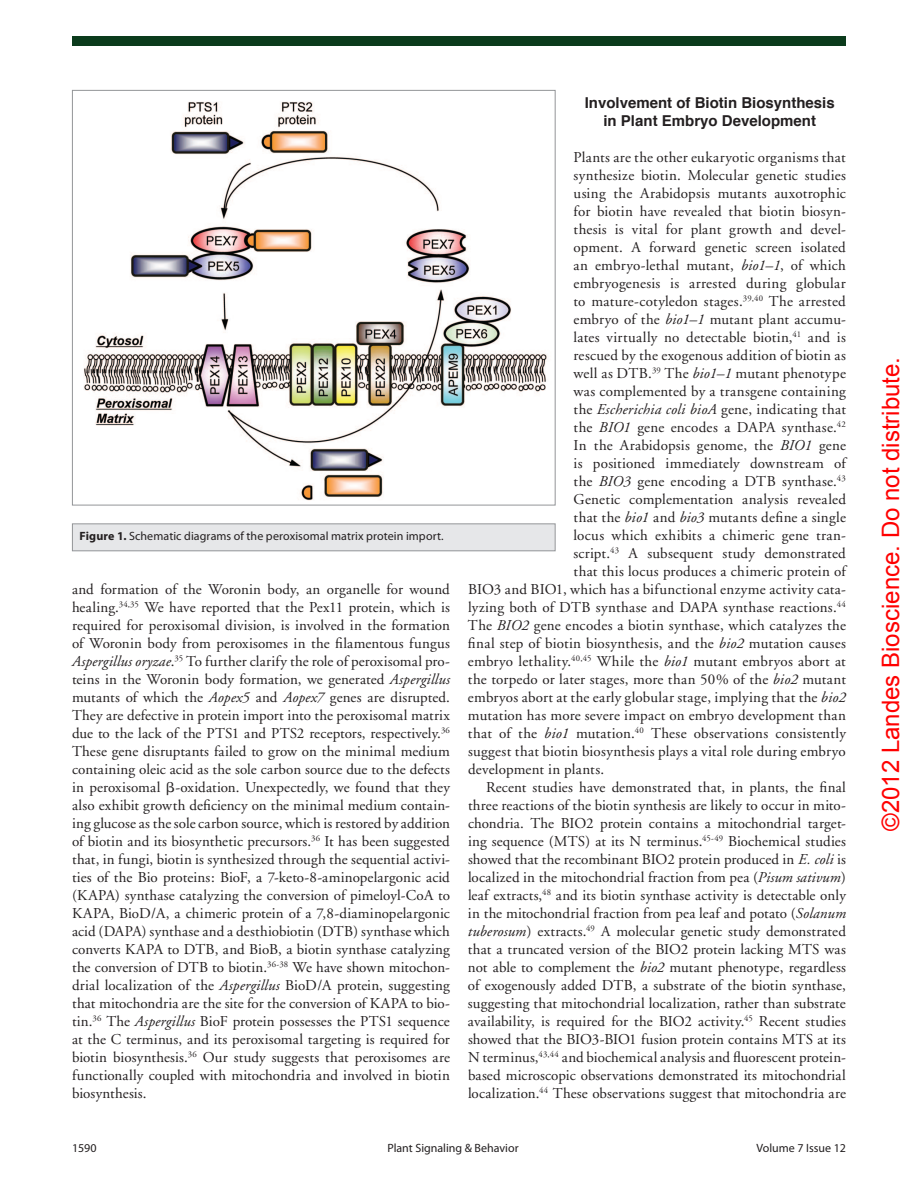
<style>
.page{position:relative;width:918px;height:1188px;background:#fff}
.page>*{position:absolute;margin:0;border:0;box-sizing:border-box;transform-origin:0 0}
.t1{font:24px "Arial";color:#f00}
.t2{font:15px/18px "Adobe Garamond";letter-spacing:.01em;color:#231f20;text-align:justify}
.t3{font:700 15px/18px "Helvetica";color:#231f20;text-align:center}
.t4{font:12px "Myriad Pro";letter-spacing:.005em;color:#231f20}
.s1{font-weight:700}
.s2{font-style:italic}
.s3{font-family:"Universal Std Greekw Math Pi"}
</style>
<div class="page">
<div style="left:72px;top:36px;width:774px;height:10px;background:#0b3b1c"></div>
<img style="left:84px;top:101px;width:463px;height:400px">
<div style="left:72px;top:524px;width:483px;height:27px;background:#e6e7e9"></div>
<div style="left:72px;top:523px;width:484px;height:28px;border:1px solid #939598"></div>
<p class="t4" style="left:80px;top:529px;width:366px"><span class="s1">Figure 1.</span> Schematic diagrams of the peroxisomal matrix protein import.</p>
<p class="t2" style="left:72px;top:581px;width:379px">and formation of the Woronin body, an organelle for wound healing.<sup>34,35</sup> We have reported that the Pex11 protein, which is required for peroxisomal division, is involved in the formation of Woronin body from peroxisomes in the filamentous fungus <span class="s2">Aspergillus oryzae</span>.<sup>35</sup> To further clarify the role of peroxisomal pro&shy;teins in the Woronin body formation, we generated <span class="s2">Aspergillus </span>mutants of which the <span class="s2">Aopex5</span> and <span class="s2">Aopex7</span> genes are disrupted.<br>They are defective in protein import into the peroxisomal matrix due to the lack of the PTS1 and PTS2 receptors, respectively.<sup>36<br></sup>These gene disruptants failed to grow on the minimal medium containing oleic acid as the sole carbon source due to the defects in peroxisomal <span class="s3">β</span>-oxidation. Unexpectedly, we found that they also exhibit growth deficiency on the minimal medium contain&shy;ing glucose as the sole carbon source, which is restored by addition of biotin and its biosynthetic precursors.<sup>36</sup> It has been suggested that, in fungi, biotin is synthesized through the sequential activi&shy;ties of the Bio proteins: BioF, a 7-keto-8-aminopelargonic acid (KAPA) synthase catalyzing the conversion of pimeloyl-CoA to KAPA, BioD/A, a chimeric protein of a 7,8-diaminopelargonic acid (DAPA) synthase and a desthiobiotin (DTB) synthase which converts KAPA to DTB, and BioB, a biotin synthase catalyzing the conversion of DTB to biotin.<sup>36-38</sup> We have shown mitochon&shy;drial localization of the <span class="s2">Aspergillus</span> BioD/A protein, suggesting that mitochondria are the site for the conversion of KAPA to bio&shy;tin.<sup>36</sup> The <span class="s2">Aspergillus</span> BioF protein possesses the PTS1 sequence at the C terminus, and its peroxisomal targeting is required for biotin biosynthesis.<sup>36</sup> Our study suggests that peroxisomes are functionally coupled with mitochondria and involved in biotin biosynthesis.</p>
<p class="t3" style="left:585px;top:95px;width:252px">Involvement of Biotin Biosynthesis in Plant Embryo Development</p>
<p class="t2" style="left:574px;top:149px;width:274px">Plants are the other eukaryotic organisms that</p>
<p class="t2" style="left:574px;top:167px;width:274px">synthesize biotin. Molecular genetic studies</p>
<p class="t2" style="left:574px;top:185px;width:274px">using the Arabidopsis mutants auxotrophic</p>
<p class="t2" style="left:574px;top:203px;width:274px">for biotin have revealed that biotin biosyn-</p>
<p class="t2" style="left:574px;top:221px;width:274px">thesis is vital for plant growth and devel-</p>
<p class="t2" style="left:574px;top:239px;width:274px">opment. A forward genetic screen isolated</p>
<p class="t2" style="left:574px;top:257px;width:274px">an embryo-lethal mutant, <span class="s2">bio1–1</span>, of which</p>
<p class="t2" style="left:574px;top:275px;width:274px">embryogenesis is arrested during globular</p>
<p class="t2" style="left:574px;top:293px;width:274px">to mature-cotyledon stages.<sup>39,40</sup> The arrested</p>
<p class="t2" style="left:574px;top:311px;width:274px">embryo of the <span class="s2">bio1–1</span> mutant plant accumu-</p>
<p class="t2" style="left:574px;top:329px;width:274px">lates virtually no detectable biotin,<sup>41</sup> and is</p>
<p class="t2" style="left:574px;top:347px;width:274px">rescued by the exogenous addition of biotin as</p>
<p class="t2" style="left:574px;top:365px;width:274px">well as DTB.<sup>39</sup> The <span class="s2">bio1–1</span> mutant phenotype</p>
<p class="t2" style="left:574px;top:383px;width:274px">was complemented by a transgene containing</p>
<p class="t2" style="left:574px;top:401px;width:274px">the <span class="s2">Escherichia coli bioA</span> gene, indicating that</p>
<p class="t2" style="left:574px;top:419px;width:274px">the <span class="s2">BIO1</span> gene encodes a DAPA synthase.<sup>42</sup></p>
<p class="t2" style="left:574px;top:437px;width:274px">In the Arabidopsis genome, the <span class="s2">BIO1</span> gene</p>
<p class="t2" style="left:574px;top:455px;width:274px">is positioned immediately downstream of</p>
<p class="t2" style="left:574px;top:473px;width:274px">the <span class="s2">BIO3</span> gene encoding a DTB synthase.<sup>43</sup></p>
<p class="t2" style="left:574px;top:491px;width:274px">Genetic complementation analysis revealed</p>
<p class="t2" style="left:574px;top:509px;width:274px">that the <span class="s2">bio1</span> and <span class="s2">bio3</span> mutants define a single</p>
<p class="t2" style="left:574px;top:527px;width:274px">locus which exhibits a chimeric gene tran-</p>
<p class="t2" style="left:574px;top:545px;width:274px">script.<sup>43</sup> A subsequent study demonstrated</p>
<p class="t2" style="left:574px;top:563px;width:274px">that this locus produces a chimeric protein of</p>
<p class="t2" style="left:468px;top:581px;width:379px">BIO3 and BIO1, which has a bifunctional enzyme activity cata-</p>
<p class="t2" style="left:468px;top:599px;width:379px">lyzing both of DTB synthase and DAPA synthase reactions.<sup>44</sup></p>
<p class="t2" style="left:468px;top:617px;width:379px">The <span class="s2">BIO2</span> gene encodes a biotin synthase, which catalyzes the</p>
<p class="t2" style="left:468px;top:635px;width:379px">final step of biotin biosynthesis, and the <span class="s2">bio2</span> mutation causes</p>
<p class="t2" style="left:468px;top:653px;width:379px">embryo lethality.<sup>40,45</sup> While the <span class="s2">bio1</span> mutant embryos abort at</p>
<p class="t2" style="left:468px;top:671px;width:379px">the torpedo or later stages, more than 50% of the <span class="s2">bio2</span> mutant</p>
<p class="t2" style="left:468px;top:689px;width:379px">embryos abort at the early globular stage, implying that the <span class="s2">bio2</span></p>
<p class="t2" style="left:468px;top:707px;width:379px">mutation has more severe impact on embryo development than</p>
<p class="t2" style="left:468px;top:725px;width:379px">that of the <span class="s2">bio1</span> mutation.<sup>40</sup> These observations consistently</p>
<p class="t2" style="left:468px;top:743px;width:379px">suggest that biotin biosynthesis plays a vital role during embryo</p>
<p class="t2" style="left:468px;top:761px;width:138px">development in plants.</p>
<p class="t2" style="left:486px;top:779px;width:361px">Recent studies have demonstrated that, in plants, the final</p>
<p class="t2" style="left:468px;top:797px;width:379px">three reactions of the biotin synthesis are likely to occur in mito-</p>
<p class="t2" style="left:468px;top:815px;width:379px">chondria. The BIO2 protein contains a mitochondrial target-</p>
<p class="t2" style="left:468px;top:833px;width:379px">ing sequence (MTS) at its N terminus.<sup>45-49</sup> Biochemical studies</p>
<p class="t2" style="left:468px;top:851px;width:379px">showed that the recombinant BIO2 protein produced in <span class="s2">E. coli</span> is</p>
<p class="t2" style="left:468px;top:869px;width:379px">localized in the mitochondrial fraction from pea (<span class="s2">Pisum sativum</span>)</p>
<p class="t2" style="left:468px;top:887px;width:379px">leaf extracts,<sup>48</sup> and its biotin synthase activity is detectable only</p>
<p class="t2" style="left:468px;top:905px;width:379px">in the mitochondrial fraction from pea leaf and potato (<span class="s2">Solanum</span></p>
<p class="t2" style="left:468px;top:923px;width:379px"><span class="s2">tuberosum</span>) extracts.<sup>49</sup> A molecular genetic study demonstrated</p>
<p class="t2" style="left:468px;top:941px;width:379px">that a truncated version of the BIO2 protein lacking MTS was</p>
<p class="t2" style="left:468px;top:959px;width:379px">not able to complement the <span class="s2">bio2</span> mutant phenotype, regardless</p>
<p class="t2" style="left:468px;top:977px;width:379px">of exogenously added DTB, a substrate of the biotin synthase,</p>
<p class="t2" style="left:468px;top:995px;width:379px">suggesting that mitochondrial localization, rather than substrate</p>
<p class="t2" style="left:468px;top:1013px;width:379px">availability, is required for the BIO2 activity.<sup>45</sup> Recent studies</p>
<p class="t2" style="left:468px;top:1031px;width:379px">showed that the BIO3-BIO1 fusion protein contains MTS at its</p>
<p class="t2" style="left:468px;top:1049px;width:379px">N terminus,<sup>43,44</sup> and biochemical analysis and fluorescent protein-</p>
<p class="t2" style="left:468px;top:1067px;width:379px">based microscopic observations demonstrated its mitochondrial</p>
<p class="t2" style="left:468px;top:1085px;width:379px">localization.<sup>44</sup> These observations suggest that mitochondria are</p>
<p class="t4" style="left:72px;top:1141px;width:26px">1590</p>
<p class="t4" style="left:387px;top:1141px;width:133px">Plant Signaling &amp; Behavior</p>
<p class="t4" style="left:757px;top:1141px;width:91px">Volume 7 Issue 12</p>
<h1 class="t1" style="left:875px;top:831px;width:475px;rotate:-90deg">©2012 Landes Bioscience. Do not distribute.</h1>
</div>
